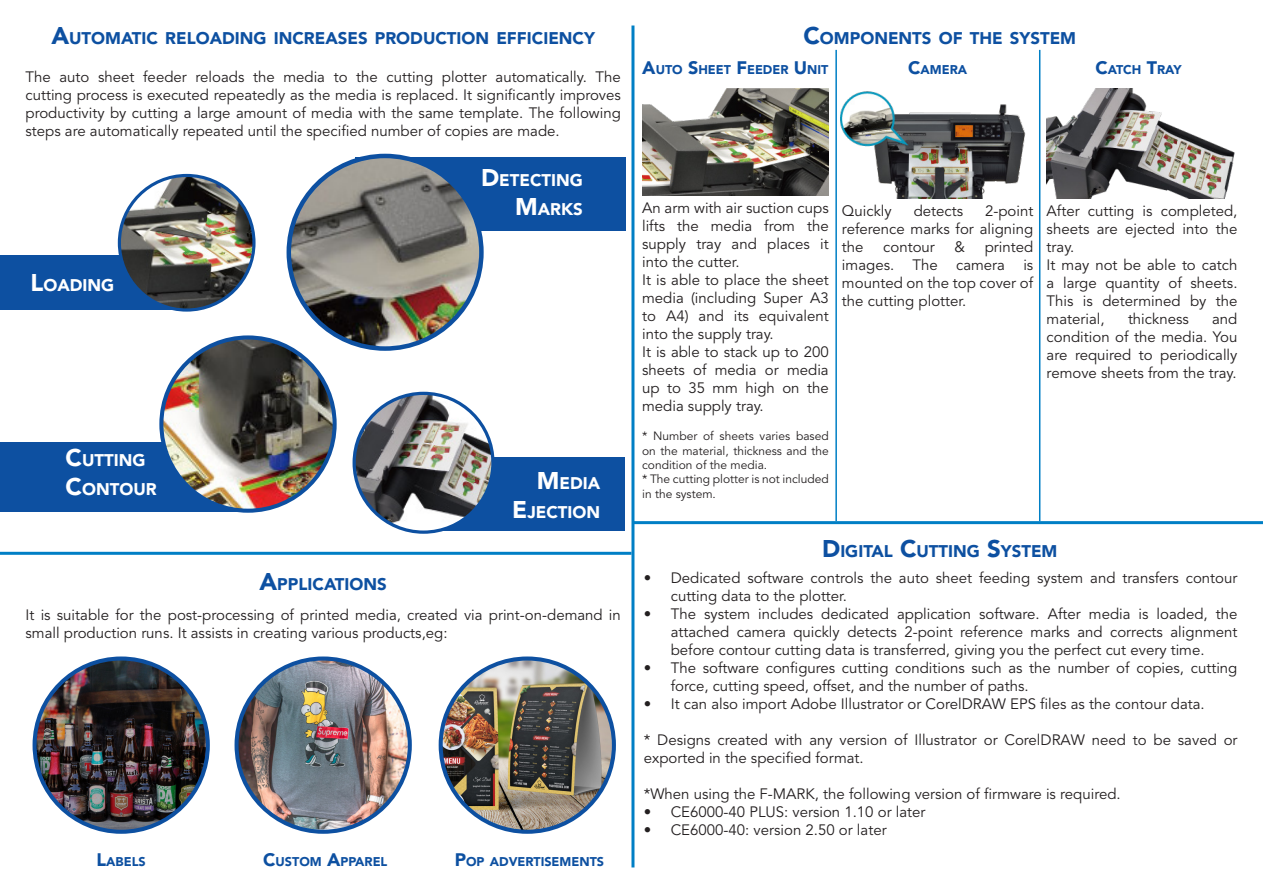
<style>
.page{position:relative;width:1263px;height:893px;background:#fff}
.page>*{position:absolute;margin:0;border:0;box-sizing:border-box;transform-origin:0 0}
.t1{font:900 16.8px "Avenir LT Std";color:#0d50a1}
.t2{font:900 16.8px/28.8px "Avenir LT Std";color:#fff;text-align:right}
.t3{font:15px/18px "Avenir LT Std";color:#231f20;text-align:justify}
.t4{font:900 12.6px "Avenir LT Std";color:#0d50a1}
.t5{font:12px/14.4px "Avenir LT Std";color:#231f20;text-align:justify}
.s1{font-size:24px}
.s2{font-size:18px}
</style>
<div class="page">
<div style="left:0;top:256px;width:183px;height:54px;background:#0d50a1"></div>
<div style="left:0;top:442px;width:248px;height:69px;background:#0d50a1"></div>
<div style="left:434px;top:458px;width:191px;height:73px;background:#0d50a1"></div>
<div style="left:355px;top:158px;width:270px;height:73px;background:#0d50a1"></div>
<hr style="left:0;top:552px;width:631px;height:3px;background:#007fc5">
<hr style="left:633px;top:521px;width:630px;height:3px;background:#007fc5">
<hr style="left:1039px;top:50px;width:1px;height:471px;background:#007fc5">
<hr style="left:835px;top:50px;width:2px;height:471px;background:#007fc5">
<hr style="left:631px;top:26px;width:3px;height:841px;background:#007fc5">
<img style="left:642px;top:89px;width:187px;height:107px">
<img style="left:840px;top:91px;width:186px;height:108px">
<img style="left:1046px;top:89px;width:189px;height:110px">
<img style="left:289px;top:156px;width:192px;height:193px;border-radius:96px">
<div style="left:287px;top:154px;width:197px;height:197px;border:4px solid #0d50a1;border-radius:50%"></div>
<img style="left:119px;top:175px;width:135px;height:135px;border-radius:67px">
<div style="left:118px;top:174px;width:138px;height:138px;border:3px solid #0d50a1;border-radius:50%"></div>
<img style="left:354px;top:393px;width:139px;height:139px;border-radius:69px">
<div style="left:353px;top:392px;width:142px;height:142px;border:3px solid #0d50a1;border-radius:50%"></div>
<img style="left:161px;top:337px;width:174px;height:174px;border-radius:87px">
<div style="left:159px;top:335px;width:178px;height:178px;border:4px solid #0d50a1;border-radius:50%"></div>
<img style="left:35px;top:658px;width:173px;height:174px;border-radius:87px">
<div style="left:33px;top:656px;width:177px;height:178px;border:4px solid #0d50a1;border-radius:50%"></div>
<img style="left:237px;top:658px;width:173px;height:171px">
<div style="left:235px;top:656px;width:177px;height:178px;border:4px solid #0d50a1;border-radius:50%"></div>
<img style="left:441px;top:658px;width:173px;height:174px;border-radius:87px">
<div style="left:439px;top:656px;width:177px;height:178px;border:4px solid #0d50a1;border-radius:50%"></div>
<p class="t1" style="left:51px;top:28px;width:545px"><span class="s1">A</span>UTOMATIC RELOADING INCREASES PRODUCTION EFFICIENCY</p>
<p class="t1" style="left:803px;top:28px;width:272px"><span class="s1">C</span>OMPONENTS OF THE SYSTEM</p>
<p class="t3" style="left:26px;top:68px;width:597px">The auto sheet feeder reloads the media to the cutting plotter automatically. The cutting process is executed repeatedly as the media is replaced. It significantly improves productivity by cutting a large amount of media with the same template. The following steps are automatically repeated until the specified number of copies are made.</p>
<p class="t2" style="left:31px;top:271px;width:85px"><span class="s1">L</span>OADING</p>
<p class="t2" style="left:481px;top:166px;width:103px"><span class="s1">D</span>ETECTING</p>
<p class="t2" style="left:515px;top:195px;width:68px"><span class="s1">M</span>ARKS</p>
<p class="t2" style="left:66px;top:446px;width:81px"><span class="s1">C</span>UTTING</p>
<p class="t2" style="left:66px;top:474px;width:93px"><span class="s1">C</span>ONTOUR</p>
<p class="t2" style="left:512px;top:469px;width:89px"><span class="s1">M</span>EDIA<br><span class="s1">E</span>JECTION</p>
<p class="t1" style="left:260px;top:574px;width:128px"><span class="s1">A</span>PPLICATIONS</p>
<p class="t3" style="left:26px;top:606px;width:597px">It is suitable for the post-processing of printed media, created via print-on-demand in small production runs. It assists in creating various products,eg:</p>
<p class="t4" style="left:97px;top:854px;width:50px"><span class="s2">L</span>ABELS</p>
<p class="t4" style="left:263px;top:854px;width:126px"><span class="s2">C</span>USTOM <span class="s2">A</span>PPAREL</p>
<p class="t4" style="left:455px;top:854px;width:150px"><span class="s2">P</span>OP ADVERTISEMENTS</p>
<p class="t4" style="left:642px;top:62px;width:188px"><span class="s2">A</span>UTO <span class="s2">S</span>HEET <span class="s2">F</span>EEDER <span class="s2">U</span> NIT</p>
<p class="t4" style="left:908px;top:62px;width:61px"><span class="s2">C</span>AM ERA</p>
<p class="t4" style="left:1095px;top:62px;width:88px"><span class="s2">C</span>ATCH <span class="s2">T</span>RAY</p>
<p class="t3" style="left:642px;top:200px;width:188px">An arm with air suction cups lifts the media from the supply tray and places it into the cutter.</p>
<p class="t3" style="left:642px;top:272px;width:188px">It is able to place the sheet media (including Super A3 to A4) and its equivalent into the supply tray.</p>
<p class="t3" style="left:642px;top:344px;width:188px">It is able to stack up to 200 sheets of media or media up to 35 mm high on the media supply tray.</p>
<p class="t5" style="left:642px;top:429px;width:188px">* Number of sheets varies based on the material, thickness and the condition of the media.</p>
<p class="t5" style="left:642px;top:472px;width:188px">* The cutting plotter is not included in the system.</p>
<p class="t3" style="left:842px;top:202px;width:51px">Quickly</p>
<p class="t3" style="left:914px;top:202px;width:51px">detects</p>
<p class="t3" style="left:842px;top:202px;width:193px;text-indent:143px">2-point reference marks for aligning the</p>
<p class="t3" style="left:842px;top:238px;width:193px;text-indent:143px">printed images. The camera is mounted on the top cover of the cutting plotter.</p>
<p class="t3" style="left:883px;top:238px;width:53px">contour</p>
<p class="t3" style="left:954px;top:238px;width:12px">&amp;</p>
<p class="t3" style="left:1047px;top:202px;width:192px">After cutting is completed, sheets are ejected into the tray.</p>
<p class="t3" style="left:1047px;top:256px;width:192px">It may not be able to catch a large quantity of sheets.<br>This is determined by the material,</p>
<p class="t3" style="left:1047px;top:310px;width:192px;text-indent:166px">and condition of the media. You are required to periodically remove sheets from the tray.</p>
<p class="t3" style="left:1128px;top:310px;width:62px">thickness</p>
<p class="t1" style="left:822px;top:541px;width:234px"><span class="s1">D</span>IGITAL <span class="s1">C</span>UTTING <span class="s1">S</span>YSTEM</p>
<p class="t3" style="left:671px;top:569px;width:568px;text-indent:-27px">• Dedicated software controls the auto sheet feeding system and transfers contour cutting data to the plotter.</p>
<p class="t3" style="left:671px;top:605px;width:568px;text-indent:-27px">• The system includes dedicated application software. After media is loaded, the attached camera quickly detects 2-point reference marks and corrects alignment before contour cutting data is transferred, giving you the perfect cut every time.</p>
<p class="t3" style="left:671px;top:659px;width:568px;text-indent:-27px">• The software configures cutting conditions such as the number of copies, cutting force, cutting speed, offset, and the number of paths.</p>
<p class="t3" style="left:644px;top:695px;width:562px">• It can also import Adobe Illustrator or CorelDRAW EPS files as the contour data.</p>
<p class="t3" style="left:644px;top:731px;width:595px">* Designs created with any version of Illustrator or CorelDRAW need to be saved or exported in the specified format.</p>
<p class="t3" style="left:644px;top:785px;width:478px">*When using the F-MARK, the following version of firmware is required.</p>
<p class="t3" style="left:644px;top:803px;width:283px">• CE6000-40 PLUS: version 1.10 or later</p>
<p class="t3" style="left:644px;top:821px;width:244px">• CE6000-40: version 2.50 or later</p>
</div>
